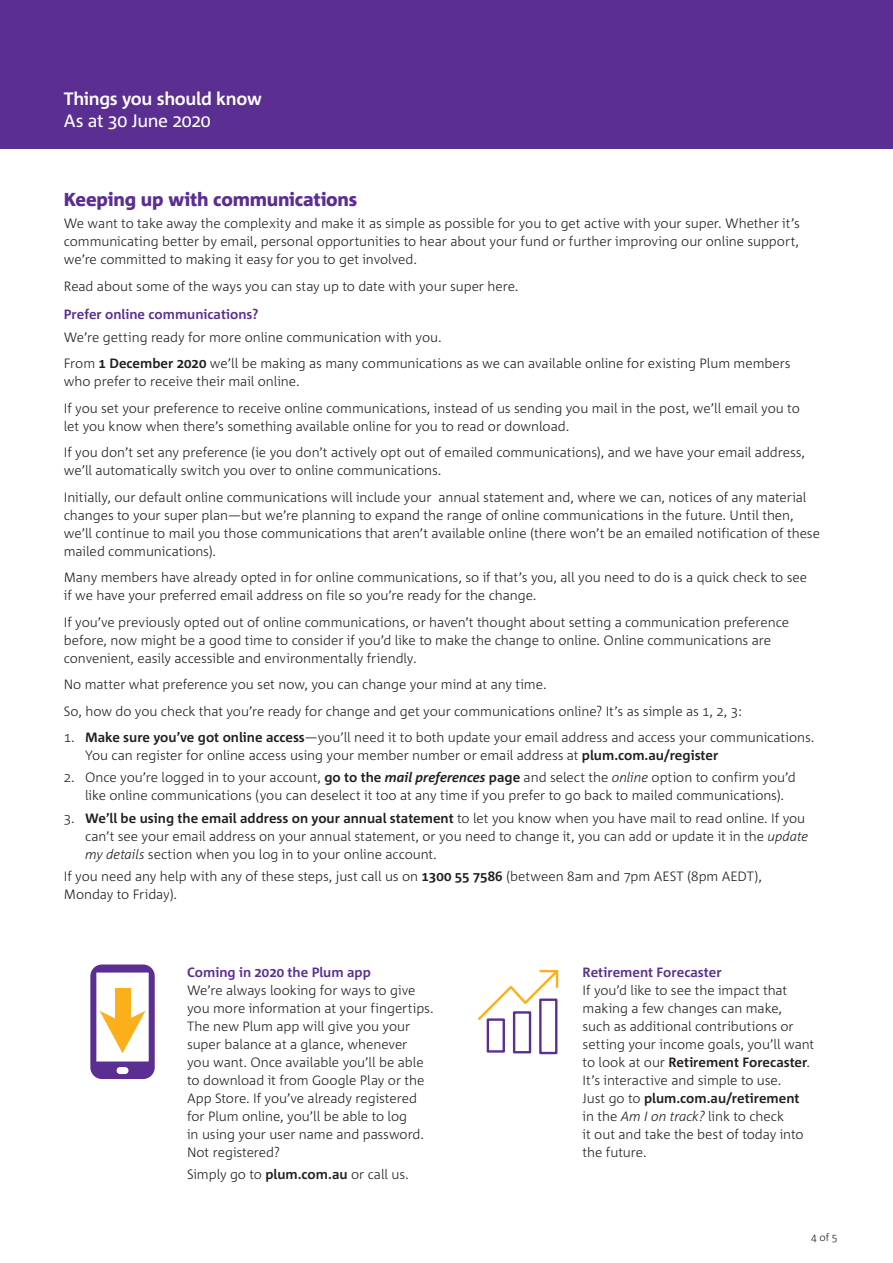
<style>
.page{position:relative;width:893px;height:1263px;background:#fff}
.page>*{position:absolute;margin:0;border:0;box-sizing:border-box;transform-origin:0 0}
.t1{font:800 18.75px "Corpid";letter-spacing:-.01em;color:#5b2e91}
.t2{font:700 18px "Corpid";letter-spacing:-.02em;color:#fff}
.t3{font:18px "Corpid";letter-spacing:-.02em;color:#fff}
.t4{font:300 13.5px/18px "Corpid";letter-spacing:-.005em;color:#231f20}
.t5{font:700 13.5px "Corpid";color:#5b2e91}
.t6{font:300 10.5px "Corpid";color:#231f20}
.s1{font-weight:700}
.s2{font-weight:700;font-style:italic}
.s3{font-style:italic}
</style>
<div class="page">
<div style="left:0;top:0;width:893px;height:149px;background:#5b2e91"></div>
<svg style="left:90px;top:964px;width:65px;height:115px"></svg>
<div style="left:115px;top:988px;width:15px;height:38px;background:#fbaf1b"></div>
<div style="left:487px;top:1018px;width:18px;height:34px;border:2px solid #5b2e91"></div>
<div style="left:513px;top:1011px;width:18px;height:42px;border:2px solid #5b2e91"></div>
<div style="left:539px;top:998px;width:18px;height:56px;border:2px solid #5b2e91"></div>
<svg style="left:478px;top:969px;width:81px;height:53px"></svg>
<h2 class="t2" style="left:64px;top:88px;width:200px">Things you should know</h2>
<h2 class="t3" style="left:64px;top:111px;width:149px">As at 30 June 2020</h2>
<h1 class="t1" style="left:64px;top:189px;width:295px">Keeping up with communications</h1>
<p class="t4" style="left:64px;top:215px;width:738px;text-align:justify">We want to take away the complexity and make it as simple as possible for you to get active with your super. Whether it’s communicating better by email, personal opportunities to hear about your fund or further improving our online support, we’re committed to making it easy for you to get involved.</p>
<p class="t4" style="left:64px;top:277px;width:456px">Read about some of the ways you can stay up to date with your super here.</p>
<p class="t5" style="left:64px;top:307px;width:196px">Prefer online communications?</p>
<p class="t4" style="left:64px;top:324px;width:728px;line-height:26.5px">We’re getting ready for more online communication with you.<br>From <span class="s1">1 December 2020</span> we’ll be making as many communications as we can available online for existing Plum members</p>
<p class="t4" style="left:64px;top:368px;width:737px;line-height:26.5px">who prefer to receive their mail online.<br>If you set your preference to receive online communications, instead of us sending you mail in the post, we’ll email you to</p>
<p class="t4" style="left:64px;top:413px;width:743px;line-height:26.5px">let you know when there’s something available online for you to read or download.<br>If you don’t set any preference (ie you don’t actively opt out of emailed communications), and we have your email address,</p>
<p class="t4" style="left:64px;top:457px;width:744px;line-height:26.5px">we’ll automatically switch you over to online communications.<br>Initially, our default online communications will include your annual statement and, where we can, notices of any material</p>
<p class="t4" style="left:64px;top:506px;width:758px">changes to your super plan—but we’re planning to expand the range of online communications in the future. Until then, we’ll continue to mail you those communications that aren’t available online (there won’t be an emailed notification of these mailed communications).</p>
<p class="t4" style="left:64px;top:569px;width:745px">Many members have already opted in for online communications, so if that’s you, all you need to do is a quick check to see if we have your preferred email address on file so you’re ready for the change.</p>
<p class="t4" style="left:64px;top:613px;width:727px">If you’ve previously opted out of online communications, or haven’t thought about setting a communication preference before, now might be a good time to consider if you’d like to make the change to online. Online communications are convenient, easily accessible and environmentally friendly.</p>
<p class="t4" style="left:64px;top:671px;width:680px;line-height:26.5px">No matter what preference you set now, you can change your mind at any time.<br>So, how do you check that you’re ready for change and get your communications online? It’s as simple as 1, 2, 3:</p>
<p class="t4" style="left:85px;top:728px;width:731px;text-indent:-21px">1. <span class="s1">Make sure you’ve got online access</span>—you’ll need it to both update your email address and access your communications.<br>You can register for online access using your member number or email address at <span class="s1">plum.com.au/register</span></p>
<p class="t4" style="left:85px;top:769px;width:712px;text-indent:-21px">2. Once you’re logged in to your account, <span class="s1">go to the</span> <span class="s2">mail preferences</span> <span class="s1">page</span> and select the <span class="s3">online</span> option to confirm you’d like online communications (you can deselect it too at any time if you prefer to go back to mailed communications).</p>
<p class="t4" style="left:85px;top:809px;width:725px;text-indent:-21px">3. <span class="s1">We’ll be using the email address on your annual statement</span> to let you know when you have mail to read online. If you can’t see your email address on your annual statement, or you need to change it, you can add or update it in the <span class="s3">update my details</span> section when you log in to your online account.</p>
<p class="t4" style="left:64px;top:867px;width:700px">If you need any help with any of these steps, just call us on <span class="s1">1300 55 7586</span> (between 8am and 7pm AEST (8pm AEDT),<br>Monday to Friday).</p>
<p class="t5" style="left:187px;top:965px;width:185px">Coming in 2020 the Plum app</p>
<p class="t4" style="left:187px;top:981px;width:248px">We’re always looking for ways to give you more information at your fingertips.<br>The new Plum app will give you your super balance at a glance, whenever<br>you want. Once available you’ll be able to download it from Google Play or the App Store. If you’ve already registered for Plum online, you’ll be able to log<br>in using your user name and password.<br>Not registered?</p>
<p class="t4" style="left:187px;top:1166px;width:223px">Simply go to <span class="s1">plum.com.au</span> or call us.</p>
<p class="t5" style="left:583px;top:965px;width:140px">Retirement Forecaster</p>
<p class="t4" style="left:583px;top:981px;width:233px">If you’d like to see the impact that making a few changes can make,<br>such as additional contributions or setting your income goals, you’ll want to look at our <span class="s1">Retirement Forecaster</span>.<br>It’s interactive and simple to use.<br>Just go to <span class="s1">plum.com.au/retirement </span>in the <span class="s3">Am I on track?</span> link to check<br>it out and take the best of today into the future.</p>
<p class="t6" style="left:819px;top:1232px;width:20px">of 5</p>
</div>
